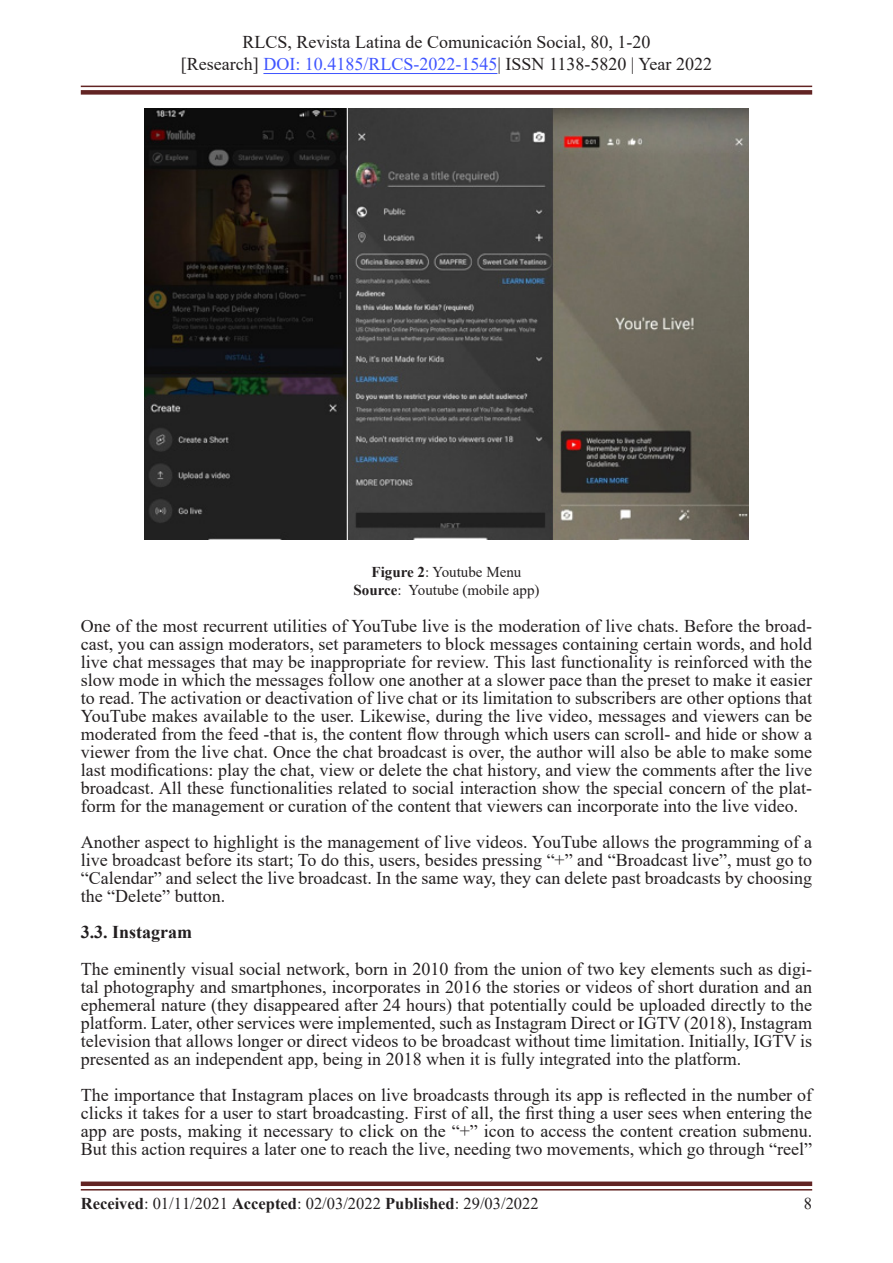
<style>
.page{position:relative;width:893px;height:1263px;background:#fff}
.page>*{position:absolute;margin:0;border:0;box-sizing:border-box;transform-origin:0 0}
.t1{font:18px/18px "Times New Roman";color:#231f20;text-align:justify}
.t2{font:700 18px "Times New Roman";color:#231f20}
.t3{font:16.5px "Times New Roman";color:#231f20}
.t4{font:15px/18px "Times New Roman";color:#231f20;text-align:center}
.s1{color:#4055ff}
.s2{font-weight:700}
</style>
<div class="page">
<hr style="left:263px;top:73px;width:234px;height:1px;background:#4055ff">
<hr style="left:81px;top:86px;width:731px;height:1px;background:#622423">
<div style="left:81px;top:90px;width:731px;height:5px;background:#622423"></div>
<hr style="left:81px;top:1189px;width:731px;height:1px;background:#622423">
<div style="left:81px;top:1181px;width:731px;height:5px;background:#622423"></div>
<img style="left:144px;top:108px;width:605px;height:431px">
<p class="t1" style="left:181px;top:31px;width:533px;line-height:21.6px;text-align:center">RLCS, Revista Latina de Comunicación Social, 80, 1-20<br>[Research] <span class="s1">DOI: 10.4185/RLCS-2022-1545</span>| ISSN 1138-5820 | Year 2022</p>
<p class="t4" style="left:353px;top:563px;width:187px"><span class="s2">Figure 2</span>: Youtube Menu<br><span class="s2">Source</span>: Youtube (mobile app)</p>
<p class="t1" style="left:81px;top:616px;width:733px">One of the most recurrent utilities of YouTube live is the moderation of live chats. Before the broad&shy;cast, you can assign moderators, set parameters to block messages containing certain words, and hold live chat messages that may be inappropriate for review. This last functionality is reinforced with the slow mode in which the messages follow one another at a slower pace than the preset to make it easier to read. The activation or deactivation of live chat or its limitation to subscribers are other options that YouTube makes available to the user. Likewise, during the live video, messages and viewers can be moderated from the feed -that is, the content flow through which users can scroll- and hide or show a viewer from the live chat. Once the chat broadcast is over, the author will also be able to make some last modifications: play the chat, view or delete the chat history, and view the comments after the live broadcast. All these functionalities related to social interaction show the special concern of the plat&shy;form for the management or curation of the content that viewers can incorporate into the live video.</p>
<p class="t1" style="left:81px;top:833px;width:733px">Another aspect to highlight is the management of live videos. YouTube allows the programming of a live broadcast before its start; To do this, users, besides pressing “+” and “Broadcast live”, must go to “Calendar” and select the live broadcast. In the same way, they can delete past broadcasts by choosing the “Delete” button.</p>
<p class="t2" style="left:81px;top:919px;width:113px">3.3. Instagram</p>
<p class="t1" style="left:81px;top:959px;width:733px">The eminently visual social network, born in 2010 from the union of two key elements such as digi&shy;tal photography and smartphones, incorporates in 2016 the stories or videos of short duration and an ephemeral nature (they disappeared after 24 hours) that potentially could be uploaded directly to the platform. Later, other services were implemented, such as Instagram Direct or IGTV (2018), Instagram television that allows longer or direct videos to be broadcast without time limitation. Initially, IGTV is presented as an independent app, being in 2018 when it is fully integrated into the platform.</p>
<p class="t1" style="left:81px;top:1085px;width:733px">The importance that Instagram places on live broadcasts through its app is reflected in the number of clicks it takes for a user to start broadcasting. First of all, the first thing a user sees when entering the app are posts, making it necessary to click on the “+” icon to access the content creation submenu.<br>But this action requires a later one to reach the live, needing two movements, which go through “reel”</p>
<p class="t3" style="left:81px;top:1192px;width:459px"><span class="s2">Received</span>: 01/11/2021 <span class="s2">Accepted</span>: 02/03/2022 <span class="s2">Published</span>: 29/03/2022</p>
<p class="t3" style="left:804px;top:1192px;width:10px">8</p>
</div>
